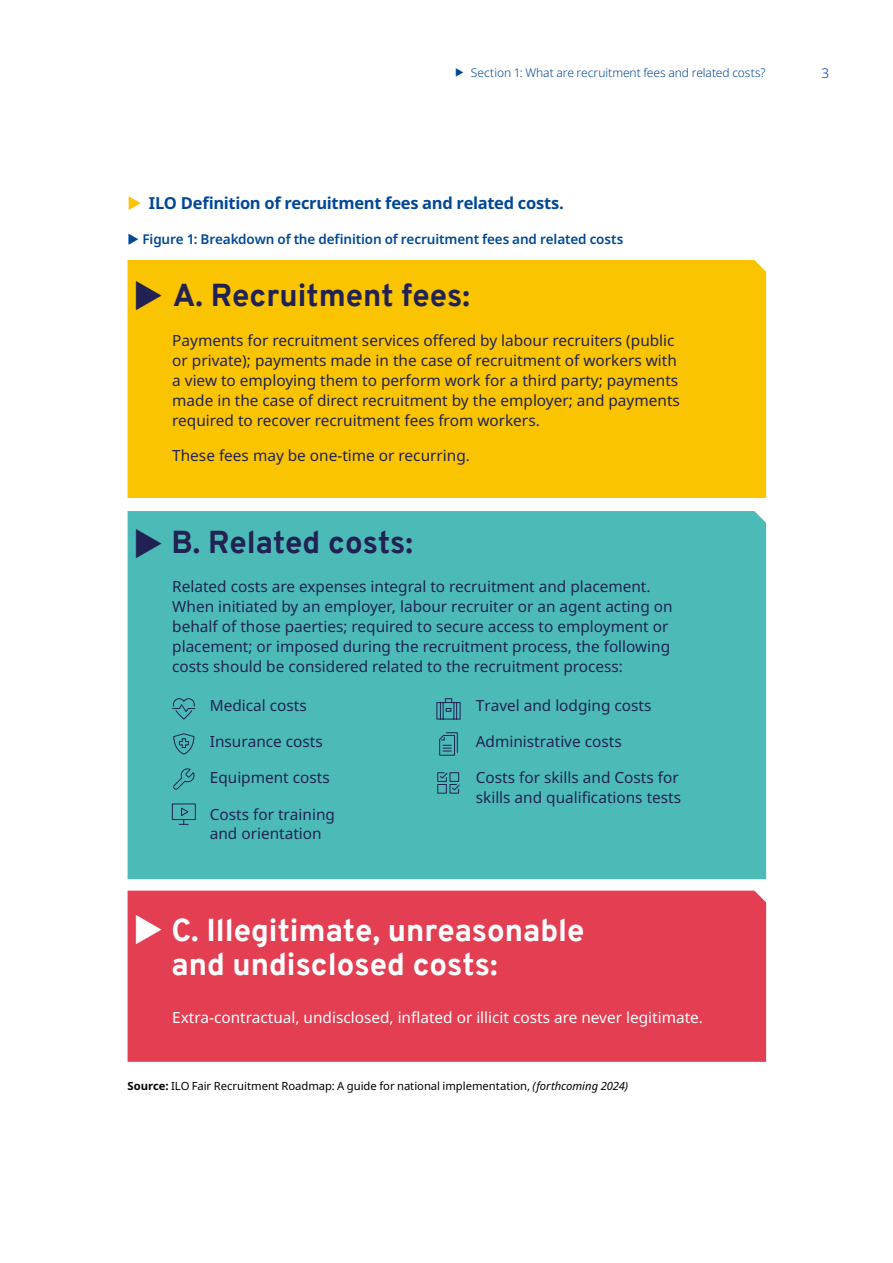
<style>
.page{position:relative;width:893px;height:1263px;background:#fff}
.page>*{position:absolute;margin:0;border:0;box-sizing:border-box;transform-origin:0 0}
.t1{font:800 30.9px/33.8px "Overpass";color:#fff}
.t2{font:800 30.9px "Overpass";color:#212253}
.t3{font:700 16.5px "Noto Sans";letter-spacing:-.02em;color:#004798}
.t4{font:15.3px/20px "Noto Sans";color:#212253}
.t5{font:15.3px "Noto Sans";color:#fff}
.t6{font:600 13.5px "Noto Sans";letter-spacing:-.01em;color:#004798}
.t7{font:300 13.5px "Noto Sans";color:#003bbc}
.t8{font:300 12px "Noto Sans";letter-spacing:-.005em;color:#004798}
.t9{font:11.25px "Noto Sans";color:#000}
.s1{font-weight:700}
.s2{font-style:italic}
</style>
<div class="page">
<div style="left:128px;top:891px;width:638px;height:171px;background:#e43e53"></div>
<div style="left:128px;top:260px;width:638px;height:238px;background:#fac400"></div>
<div style="left:128px;top:511px;width:638px;height:368px;background:#4cbbb8"></div>
<svg style="left:172px;top:698px;width:24px;height:22px"></svg>
<svg style="left:436px;top:698px;width:25px;height:22px"></svg>
<svg style="left:173px;top:733px;width:22px;height:22px"></svg>
<svg style="left:179px;top:807px;width:10px;height:18px"></svg>
<div style="left:172px;top:803px;width:24px;height:17px;border:1px solid #212253"></div>
<svg style="left:439px;top:732px;width:19px;height:24px"></svg>
<svg style="left:437px;top:772px;width:23px;height:22px"></svg>
<svg style="left:172px;top:768px;width:23px;height:22px"></svg>
<svg style="left:136px;top:280px;width:26px;height:30px"></svg>
<svg style="left:136px;top:528px;width:26px;height:30px"></svg>
<svg style="left:136px;top:914px;width:26px;height:30px"></svg>
<p class="t8" style="left:471px;top:64px;width:296px">Section 1: What are recruitment fees and related costs?</p>
<p class="t3" style="left:149px;top:191px;width:417px">ILO Definition of recruitment fees and related costs.</p>
<p class="t6" style="left:142px;top:230px;width:482px">Figure 1: Breakdown of the definition of recruitment fees and related costs</p>
<h1 class="t2" style="left:173px;top:273px;width:298px">A. Recruitment fees:</h1>
<p class="t4" style="left:172px;top:331px;width:509px">Payments for recruitment services offered by labour recruiters (public or private); payments made in the case of recruitment of workers with a view to employing them to perform work for a third party; payments made in the case of direct recruitment by the employer; and payments required to recover recruitment fees from workers.</p>
<p class="t4" style="left:172px;top:446px;width:299px">These fees may be one-time or recurring.</p>
<h1 class="t2" style="left:171px;top:520px;width:243px">B. Related costs:</h1>
<p class="t4" style="left:172px;top:576px;width:502px">Related costs are expenses integral to recruitment and placement.<br>When initiated by an employer, labour recruiter or an agent acting on behalf of those paerties; required to secure access to employment or placement; or imposed during the recruitment process, the following costs should be considered related to the recruitment process:</p>
<p class="t4" style="left:210px;top:696px;width:98px">Medical costs</p>
<p class="t4" style="left:210px;top:732px;width:115px">Insurance costs</p>
<p class="t4" style="left:210px;top:768px;width:121px">Equipment costs</p>
<p class="t4" style="left:210px;top:804px;width:127px">Costs for training and orientation</p>
<p class="t4" style="left:476px;top:696px;width:177px">Travel and lodging costs</p>
<p class="t4" style="left:476px;top:732px;width:147px">Administrative costs</p>
<p class="t4" style="left:476px;top:768px;width:207px">Costs for skills and Costs for skills and qualifications tests</p>
<h1 class="t1" style="left:171px;top:913px;width:415px">C. Illegitimate, unreasonable and undisclosed costs:</h1>
<p class="t5" style="left:172px;top:1006px;width:532px">Extra-contractual, undisclosed, inflated or illicit costs are never legitimate.</p>
<p class="t9" style="left:128px;top:1078px;width:502px"><span class="s1">Source:</span> ILO Fair Recruitment Roadmap: A guide for national implementation, <span class="s2">(forthcoming 2024)</span></p>
<p class="t7" style="left:821px;top:64px;width:9px">3</p>
</div>
